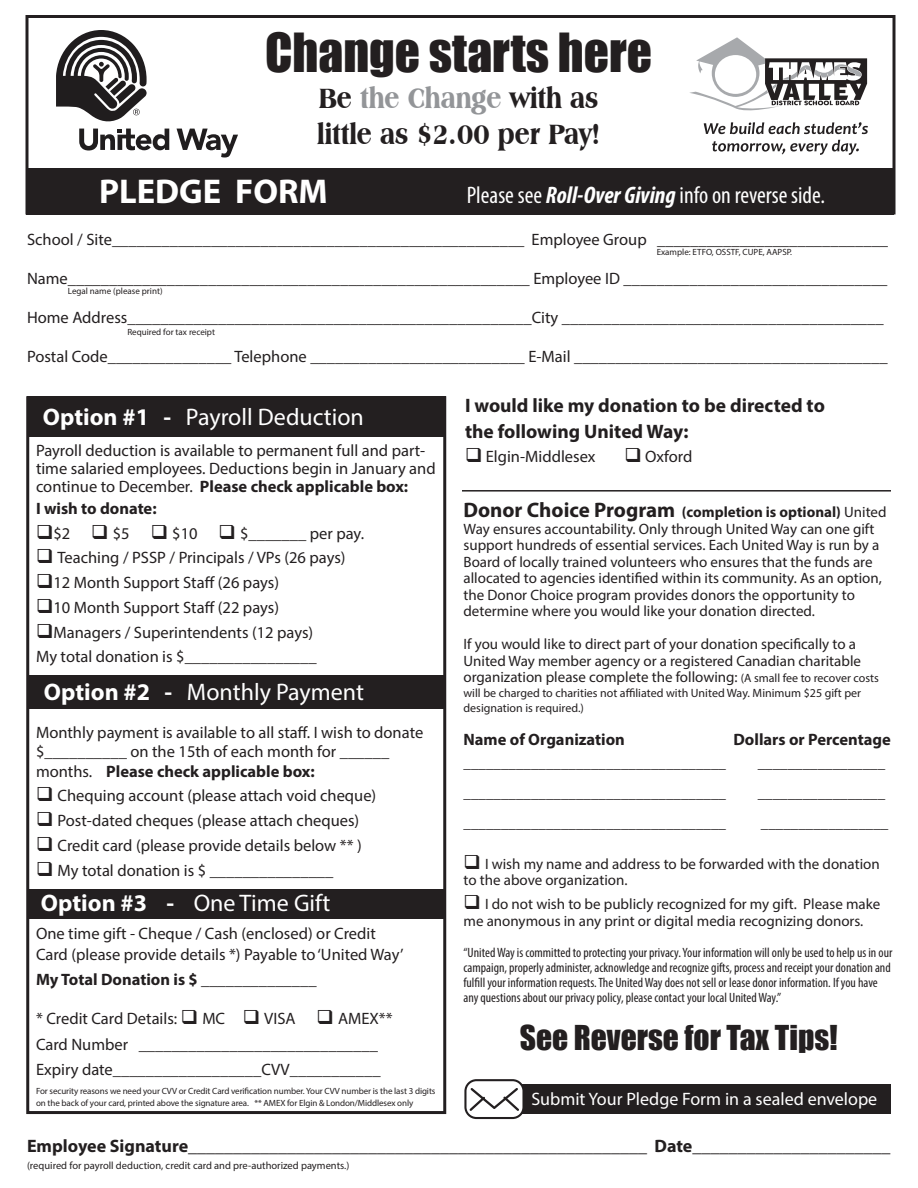
<style>
.page{position:relative;width:918px;height:1188px;background:#fff}
.page>*{position:absolute;margin:0;border:0;box-sizing:border-box;transform-origin:0 0}
.t1{font:49.5px "Impact";color:#231f20}
.t2{font:700 34.5px "Myriad Pro";color:#fff}
.t3{font:31.5px "Impact";color:#231f20}
.t4{font:800 condensed 30px/36px "Americana BT";color:#231f20}
.t5{font:24px "Myriad Pro";color:#fff}
.t6{font:condensed 24px "Myriad Pro";color:#fff}
.t7{font:700 19.5px/25.5px "Myriad Pro";color:#231f20}
.t8{font:700 18px "Myriad Pro";color:#231f20}
.t9{font:18px "Myriad Pro";color:#fff}
.t10{font:16.5px/18px "Myriad Pro";color:#231f20}
.t11{font:700 16.5px "Myriad Pro";color:#231f20}
.t12{font:15px/16.5px "Myriad Pro";color:#231f20}
.t13{font:condensed 13.5px/15px "Myriad Pro";color:#231f20}
.t14{font:12px/15px "Myriad Pro";color:#231f20}
.t15{font:10.5px "Myriad Pro";color:#231f20}
.t16{font:9px/12px "Myriad Pro";letter-spacing:-.01em;color:#231f20}
.s1{color:#939598}
.s2{font-weight:700;font-style:italic}
.s3{font-weight:700}
.s4{font-weight:400}
.s5{font-weight:700;font-size:21px}
.s6{font-size:12px}
</style>
<div class="page">
<div style="left:26px;top:15px;width:870px;height:199px;border:3px solid #231f20"></div>
<div style="left:28px;top:889px;width:417px;height:30px;background:#231f20"></div>
<div style="left:28px;top:675px;width:417px;height:34px;background:#231f20"></div>
<div style="left:28px;top:396px;width:418px;height:41px;background:#231f20"></div>
<svg style="left:177px;top:129px;width:61px;height:29px"></svg>
<svg style="left:56px;top:30px;width:113px;height:121px"></svg>
<div style="left:27px;top:168px;width:867px;height:46px;background:#231f20"></div>
<div style="left:26px;top:396px;width:420px;height:718px;border:3px solid #231f20"></div>
<hr style="left:462px;top:490px;width:429px;height:2px;background:#231f20">
<div style="left:480px;top:1084px;width:411px;height:30px;background:#231f20"></div>
<div style="left:465px;top:1080px;width:59px;height:38px;background:#fff;border-radius:11px"></div>
<div style="left:464px;top:1079px;width:61px;height:40px;border:2px solid #231f20;border-radius:11px"></div>
<svg style="left:470px;top:1088px;width:49px;height:23px"></svg>
<svg style="left:704px;top:122px;width:164px;height:12px"></svg>
<svg style="left:712px;top:140px;width:147px;height:15px"></svg>
<svg style="left:689px;top:37px;width:178px;height:74px"></svg>
<p class="t1" style="left:265px;top:14px;width:389px">Change starts here</p>
<p class="t4" style="left:317px;top:79px;width:284px">Be <span class="s1">the Change</span> with as little as $2.00 per Pay!</p>
<p class="t2" style="left:99px;top:169px;width:230px">PLEDGE FORM</p>
<p class="t6" style="left:467px;top:180px;width:360px">Please see <span class="s2">Roll-Over Giving</span> info on reverse side.</p>
<p class="t10" style="left:27px;top:230px;width:863px">School / Site__________________________________________________ Employee Group ____________________________</p>
<p class="t10" style="left:27px;top:269px;width:862px">Name________________________________________________________ Employee ID ________________________________</p>
<p class="t10" style="left:27px;top:308px;width:858px">Home Address_________________________________________________City _______________________________________</p>
<p class="t10" style="left:27px;top:347px;width:862px">Postal Code_______________ Telephone __________________________ E-Mail ______________________________________</p>
<p class="t7" style="left:465px;top:392px;width:361px">I would like my donation to be directed to the following United Way:</p>
<p class="t10" style="left:465px;top:447px;width:132px">❑ Elgin-Middlesex</p>
<p class="t10" style="left:624px;top:447px;width:69px">❑ Oxford</p>
<p class="t16" style="left:657px;top:246px;width:137px">Example: ETFO, OSSTF, CUPE, AAPSP.</p>
<p class="t16" style="left:68px;top:285px;width:96px">Legal name (please print)</p>
<p class="t16" style="left:127px;top:326px;width:89px">Required for tax receipt</p>
<p class="t5" style="left:43px;top:402px;width:323px"><span class="s3">Option #1 -</span> Payroll Deduction</p>
<p class="t10" style="left:36px;top:441px;width:401px">Payroll deduction is available to permanent full and part&shy;time salaried employees. Deductions begin in January and continue to December. <span class="s3">Please check applicable box:</span></p>
<p class="t11" style="left:36px;top:498px;width:122px">I wish to donate:</p>
<p class="t10" style="left:36px;top:524px;width:330px">❑$2 ❑ $5 ❑ $10 ❑ $_______ per pay.</p>
<p class="t10" style="left:36px;top:549px;width:311px">❑ Teaching / PSSP / Principals / VPs (26 pays)</p>
<p class="t10" style="left:36px;top:573px;width:245px">❑12 Month Support Staff (26 pays)</p>
<p class="t10" style="left:36px;top:598px;width:245px">❑10 Month Support Staff (22 pays)</p>
<p class="t10" style="left:36px;top:623px;width:279px">❑Managers / Superintendents (12 pays)</p>
<p class="t10" style="left:36px;top:648px;width:282px">My total donation is $________________</p>
<p class="t5" style="left:44px;top:677px;width:322px"><span class="s3">Option #2 -</span> Monthly Payment</p>
<p class="t10" style="left:36px;top:722px;width:389px;line-height:19.5px">Monthly payment is available to all staff. I wish to donate $__________ on the 15th of each month for ______ months. <span class="s3">Please check applicable box:</span></p>
<p class="t10" style="left:36px;top:787px;width:342px">❑ Chequing account (please attach void cheque)</p>
<p class="t10" style="left:36px;top:811px;width:325px">❑ Post-dated cheques (please attach cheques)</p>
<p class="t10" style="left:36px;top:836px;width:327px">❑ Credit card (please provide details below ** )</p>
<p class="t10" style="left:36px;top:861px;width:299px">❑ My total donation is $ _______________</p>
<p class="t5" style="left:41px;top:888px;width:291px"><span class="s3">Option #3 -</span> One Time Gift</p>
<p class="t10" style="left:36px;top:924px;width:341px">One time gift - Cheque / Cash (enclosed) or Credit</p>
<p class="t10" style="left:36px;top:945px;width:369px">Card (please provide details *) Payable to ‘United Way’</p>
<p class="t11" style="left:36px;top:969px;width:282px">My Total Donation is $ <span class="s4">______________</span></p>
<p class="t10" style="left:36px;top:1010px;width:358px">* Credit Card Details: ❑ MC ❑ VISA ❑ AMEX**</p>
<p class="t10" style="left:36px;top:1035px;width:343px">Card Number _____________________________</p>
<p class="t10" style="left:36px;top:1061px;width:346px">Expiry date__________________CVV___________</p>
<p class="t16" style="left:36px;top:1085px;width:401px">For security reasons we need your CVV or Credit Card verification number. Your CVV number is the last 3 digits on the back of your card, printed above the signature area. ** AMEX for Elgin &amp; London/Middlesex only</p>
<p class="t12" style="left:464px;top:504px;width:425px"><span class="s5">Donor Choice Program</span> <span class="s3">(completion is optional)</span> United Way ensures accountability. Only through United Way can one gift support hundreds of essential services. Each United Way is run by a Board of locally trained volunteers who ensures that the funds are allocated to agencies identified within its community. As an option, the Donor Choice program provides donors the opportunity to determine where you would like your donation directed.</p>
<p class="t12" style="left:464px;top:636px;width:417px">If you would like to direct part of your donation specifically to a<br>United Way member agency or a registered Canadian charitable organization please complete the following: <span class="s6">(A small fee to recover costs</span></p>
<p class="t14" style="left:464px;top:685px;width:399px">will be charged to charities not affiliated with United Way. Minimum $25 gift per designation is required.)</p>
<p class="t11" style="left:464px;top:729px;width:163px">Name of Organization</p>
<p class="t11" style="left:734px;top:729px;width:159px">Dollars or Percentage</p>
<p class="t12" style="left:464px;top:755px;width:264px">___________________________________</p>
<p class="t12" style="left:758px;top:755px;width:129px">_________________</p>
<p class="t12" style="left:464px;top:785px;width:264px">___________________________________</p>
<p class="t12" style="left:758px;top:785px;width:129px">_________________</p>
<p class="t12" style="left:464px;top:815px;width:264px">___________________________________</p>
<p class="t12" style="left:761px;top:815px;width:129px">_________________</p>
<p class="t12" style="left:464px;top:855px;width:418px">❑ I wish my name and address to be forwarded with the donation to the above organization.</p>
<p class="t12" style="left:464px;top:896px;width:418px">❑ I do not wish to be publicly recognized for my gift. Please make me anonymous in any print or digital media recognizing donors.</p>
<p class="t13" style="left:464px;top:945px;width:430px">“United Way is committed to protecting your privacy. Your information will only be used to help us in our campaign, properly administer, acknowledge and recognize gifts, process and receipt your donation and fulfill your information requests. The United Way does not sell or lease donor information. If you have any questions about our privacy policy, please contact your local United Way.”</p>
<p class="t3" style="left:520px;top:1014px;width:319px">See Reverse for Tax Tips!</p>
<p class="t9" style="left:531px;top:1088px;width:347px">Submit Your Pledge Form in a sealed envelope</p>
<p class="t8" style="left:27px;top:1135px;width:865px">Employee Signature___________________________________________________ Date______________________</p>
<p class="t15" style="left:27px;top:1159px;width:324px">(required for payroll deduction, credit card and pre-authorized payments.)</p>
</div>
